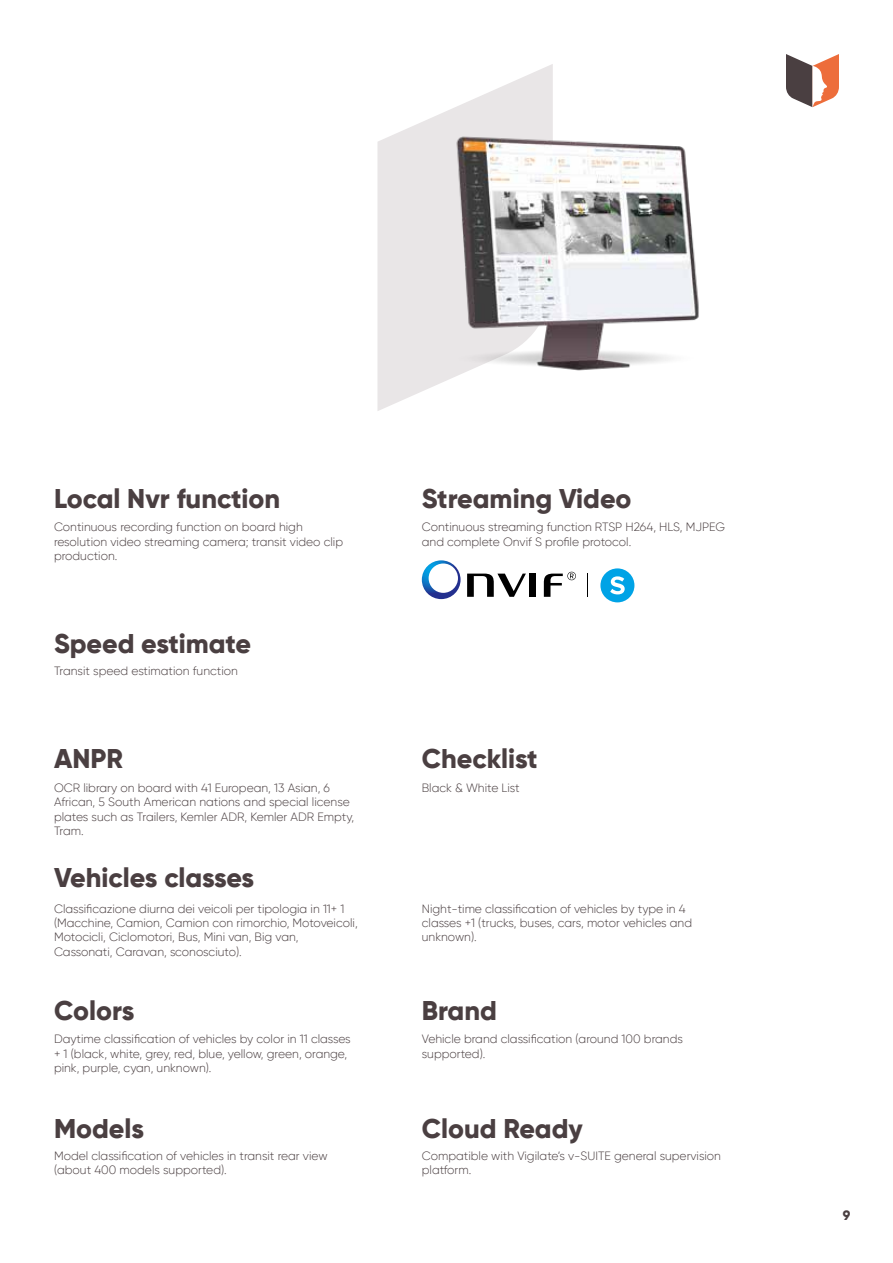
<style>
.page{position:relative;width:893px;height:1263px;background:#fff}
.page>*{position:absolute;margin:0;border:0;box-sizing:border-box;transform-origin:0 0}
.t1{font:800 27px "Gilroy";color:#4a3f41}
.t2{font:800 13.5px "Gilroy";color:#4a3f41}
.t3{font:300 12px/14.4px "Gilroy";color:#4a3f41}
</style>
<div class="page">
<svg style="left:786px;top:54px;width:53px;height:53px"></svg>
<svg style="left:377px;top:64px;width:176px;height:347px;fill:#e9e6e7"></svg>
<img style="left:449px;top:132px;width:250px;height:255px">
<div style="left:529px;top:574px;width:7px;height:23px;background:#000"></div>
<svg style="left:467px;top:574px;width:59px;height:23px"></svg>
<svg style="left:422px;top:560px;width:39px;height:39px"></svg>
<svg style="left:544px;top:572px;width:32px;height:25px"></svg>
<svg style="left:587px;top:573px;width:1px;height:24px"></svg>
<div style="left:600px;top:568px;width:34px;height:34px;background:#00a3e6;border-radius:50%"></div>
<svg style="left:610px;top:576px;width:15px;height:18px"></svg>
<h1 class="t1" style="left:54px;top:482px;width:228px">Local Nvr function</h1>
<p class="t3" style="left:54px;top:520px;width:291px">Continuous recording function on board high resolution video streaming camera; transit video clip production.</p>
<h1 class="t1" style="left:54px;top:627px;width:199px">Speed estimate</h1>
<p class="t3" style="left:54px;top:664px;width:185px">Transit speed estimation function</p>
<h1 class="t1" style="left:54px;top:742px;width:70px">ANPR</h1>
<p class="t3" style="left:54px;top:780px;width:302px">OCR library on board with 41 European, 13 Asian, 6<br>African, 5 South American nations and special license plates such as Trailers, Kemler ADR, Kemler ADR Empty, Tram.</p>
<h1 class="t1" style="left:54px;top:861px;width:202px">Vehicles classes</h1>
<p class="t3" style="left:54px;top:901px;width:305px">Classificazione diurna dei veicoli per tipologia in 11+ 1 (Macchine, Camion, Camion con rimorchio, Motoveicoli, Motocicli, Ciclomotori, Bus, Mini van, Big van, Cassonati, Caravan, sconosciuto).</p>
<h1 class="t1" style="left:54px;top:994px;width:82px">Colors</h1>
<p class="t3" style="left:54px;top:1031px;width:298px">Daytime classification of vehicles by color in 11 classes + 1 (black, white, grey, red, blue, yellow, green, orange, pink, purple, cyan, unknown).</p>
<h1 class="t1" style="left:54px;top:1112px;width:92px">Models</h1>
<p class="t3" style="left:54px;top:1148px;width:275px">Model classification of vehicles in transit rear view (about 400 models supported).</p>
<h1 class="t1" style="left:422px;top:482px;width:211px">Streaming Video</h1>
<p class="t3" style="left:422px;top:520px;width:305px">Continuous streaming function RTSP H264, HLS, MJPEG and complete Onvif S profile protocol.</p>
<h1 class="t1" style="left:422px;top:742px;width:117px">Checklist</h1>
<p class="t3" style="left:422px;top:780px;width:99px">Black &amp; White List</p>
<p class="t3" style="left:422px;top:901px;width:272px">Night-time classification of vehicles by type in 4 classes +1 (trucks, buses, cars, motor vehicles and unknown).</p>
<h1 class="t1" style="left:422px;top:994px;width:77px">Brand</h1>
<p class="t3" style="left:422px;top:1031px;width:263px">Vehicle brand classification (around 100 brands supported).</p>
<h1 class="t1" style="left:422px;top:1112px;width:163px">Cloud Ready</h1>
<p class="t3" style="left:422px;top:1148px;width:301px">Compatible with Vigilate’s v-SUITE general supervision platform.</p>
<p class="t2" style="left:843px;top:1207px;width:9px">9</p>
</div>
